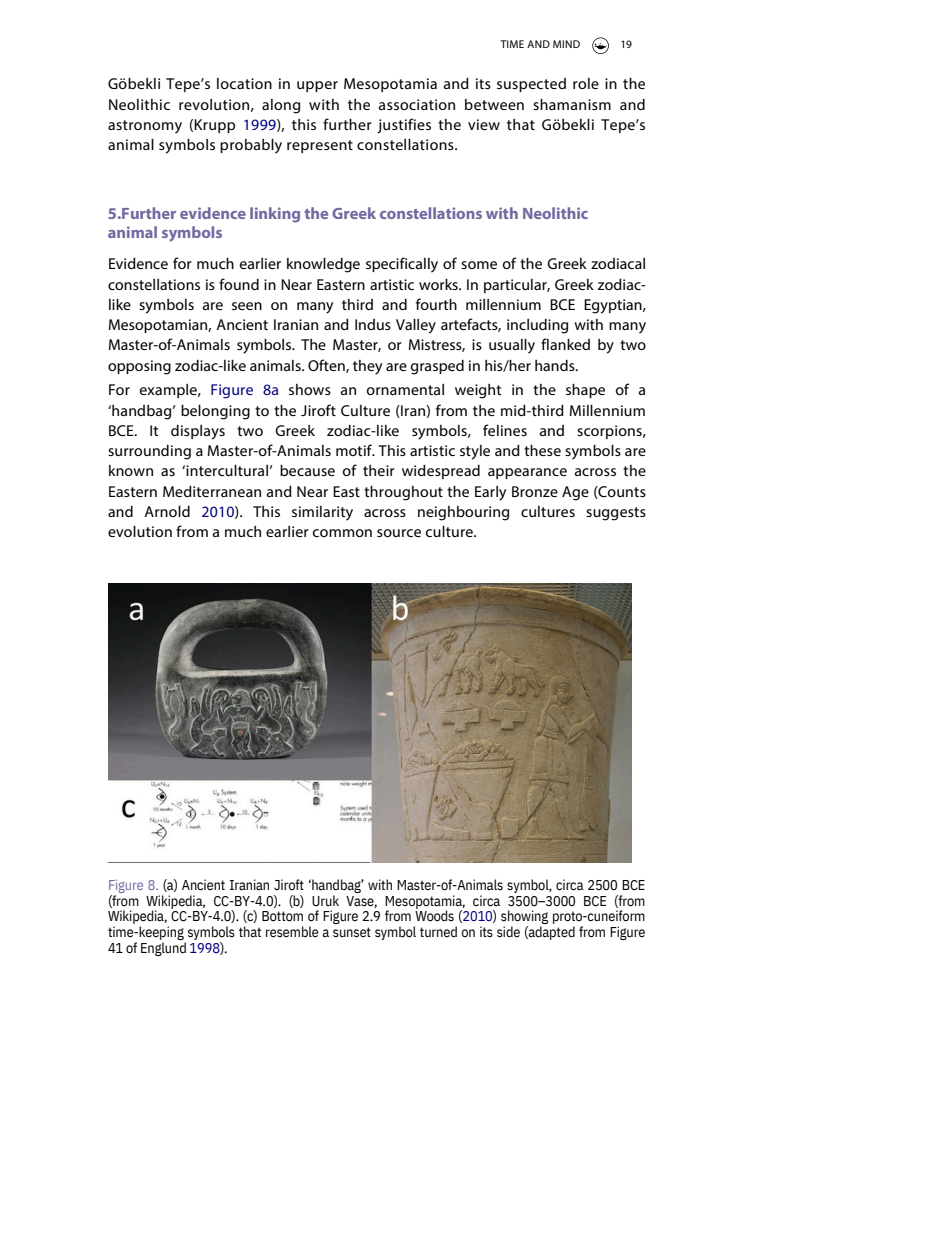
<style>
.page{position:relative;width:951px;height:1250px;background:#fff}
.page>*{position:absolute;margin:0;border:0;box-sizing:border-box;transform-origin:0 0}
.t1{font:700 16.5px/19.2px "Myriad Pro";color:#7368a0}
.t2{font:15.75px/20.2px "Myriad Pro";letter-spacing:.015em;color:#000;text-align:justify}
.t3{font:14.25px/15.8px "IBM Plex Sans Cond";letter-spacing:-.005em;color:#000;text-align:justify}
.t4{font:11.25px "Myriad Pro";letter-spacing:.03em;color:#000}
.s1{color:#000080}
.s2{color:#7368a0}
</style>
<div class="page">
<img style="left:108px;top:584px;width:523px;height:279px">
<svg style="left:592px;top:37px;width:17px;height:17px"></svg>
<p class="t4" style="left:501px;top:40px;width:81px">TIME AND MIND</p>
<h3 class="t4" style="left:620px;top:40px;width:13px">19</h3>
<p class="t2" style="left:108px;top:75px;width:539px">Göbekli Tepe’s location in upper Mesopotamia and its suspected role in the Neolithic revolution, along with the association between shamanism and astronomy (Krupp <span class="s1">1999</span>), this further justifies the view that Göbekli Tepe’s animal symbols probably represent constellations.</p>
<h2 class="t1" style="left:108px;top:205px;width:482px">5.Further evidence linking the Greek constellations with Neolithic animal symbols</h2>
<h2 class="t2" style="left:108px;top:255px;width:539px">Evidence for much earlier knowledge specifically of some of the Greek zodiacal constellations is found in Near Eastern artistic works. In particular, Greek zodiac&shy;like symbols are seen on many third and fourth millennium BCE Egyptian, Mesopotamian, Ancient Iranian and Indus Valley artefacts, including with many Master-of-Animals symbols. The Master, or Mistress, is usually flanked by two opposing zodiac-like animals. Often, they are grasped in his/her hands.</h2>
<h1 class="t2" style="left:108px;top:381px;width:539px">For example, <span class="s1">Figure 8a</span> shows an ornamental weight in the shape of a ‘handbag’ belonging to the Jiroft Culture (Iran) from the mid-third Millennium BCE. It displays two Greek zodiac-like symbols, felines and scorpions, surrounding a Master-of-Animals motif. This artistic style and these symbols are known as ‘intercultural’ because of their widespread appearance across the Eastern Mediterranean and Near East throughout the Early Bronze Age (Counts and Arnold <span class="s1">2010</span>). This similarity across neighbouring cultures suggests evolution from a much earlier common source culture.</h1>
<h2 class="t3" style="left:108px;top:877px;width:539px"><span class="s2">Figure 8.</span> (a) Ancient Iranian Jiroft ‘handbag’ with Master-of-Animals symbol, circa 2500 BCE (from Wikipedia, CC-BY-4.0). (b) Uruk Vase, Mesopotamia, circa 3500–3000 BCE (from Wikipedia, CC-BY-4.0). (c) Bottom of Figure 2.9 from Woods (<span class="s1">2010</span>) showing proto-cuneiform time-keeping symbols that resemble a sunset symbol turned on its side (adapted from Figure 41 of Englund <span class="s1">1998</span>).</h2>
</div>
